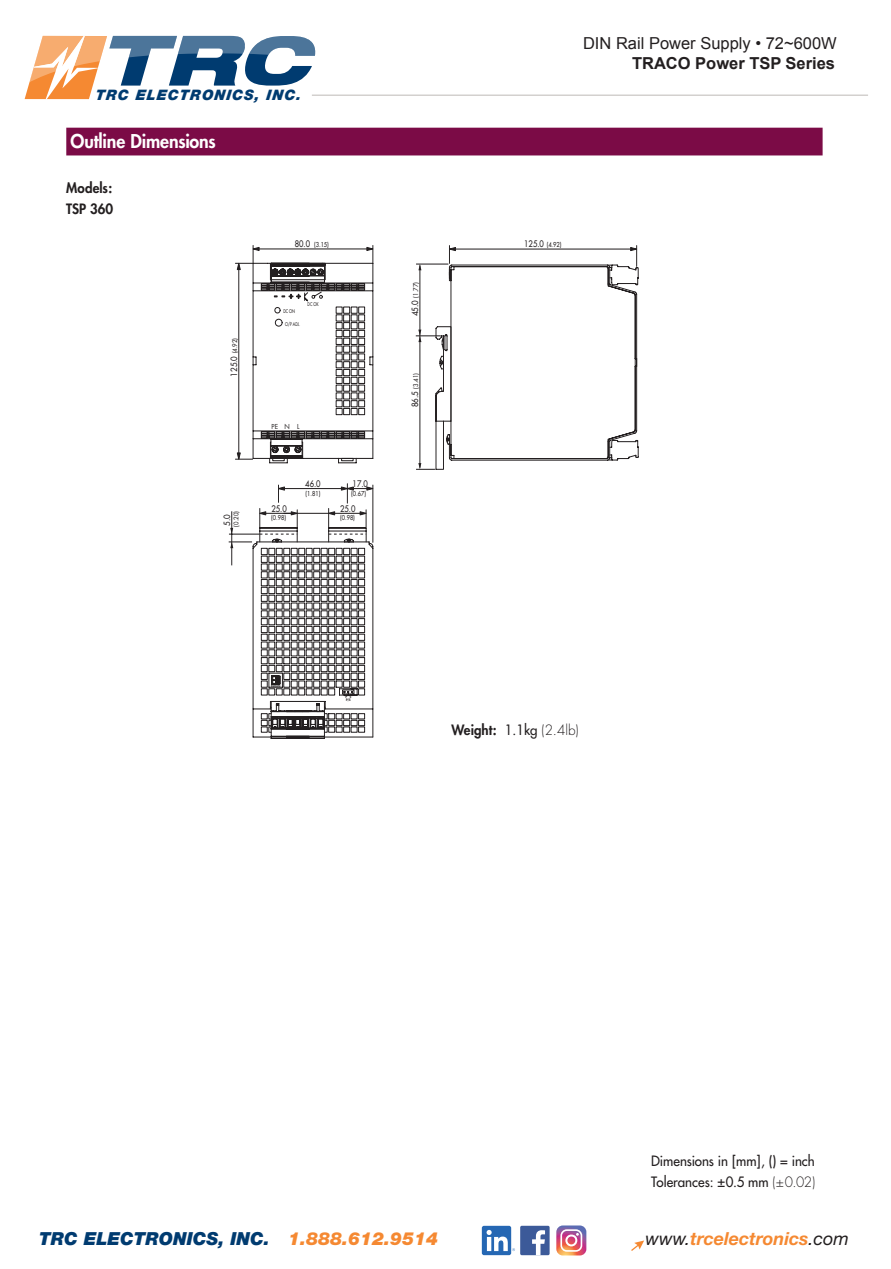
<style>
.page{position:relative;width:891px;height:1269px;background:#fff}
.page>*{position:absolute;margin:0;border:0;box-sizing:border-box;transform-origin:0 0}
.t1{font:800 18.6px "Futura";letter-spacing:-.01em;color:#fff;scale:.96 1}
.t2{font:italic 900 18px "Helvetica Neue LT Std";color:#003b70}
.t3{font:italic 700 18px "Helvetica Neue LT Std";color:#f58932}
.t4{font:16.5px "Arial";color:#231f20}
.t5{font:700 16.5px "Arial";color:#231f20}
.t6{font:italic 900 14.4px "Helvetica Neue LT Std";letter-spacing:.07em;color:#003b70}
.t7{font:13.95px/20.9px "Futura";color:#231f20;scale:.96 1}
.t8{font:800 13.95px/20.9px "Futura";color:#231f20;scale:.96 1}
.t9{font:8.85px "Futura";color:#231f20;scale:.86 1}
.t10{font:8.4px "Futura";color:#231f20;scale:.94 1}
.t11{font:6.6px "Futura";color:#231f20;scale:.86 1}
.t12{font:6.6px "Futura";color:#231f20;scale:.96 1}
.t13{font:6.3px "Futura";color:#231f20;scale:.94 1}
.t14{font:4.95px "Futura";color:#231f20;scale:.72 1}
.t15{font:700 3.3px "Futura";color:#231f20;scale:.72 1}
.s1{font-size:8.4px}
.s2{font-size:8.85px}
.s3{font-weight:400}
.s4{font-weight:300}
.s5{color:#f58932}
.s6{font-weight:400;color:#231f20}
</style>
<div class="page">
<hr style="left:312px;top:94px;width:556px;height:2px;background:#d3d0ce">
<svg style="left:24px;top:35px;width:294px;height:65px"></svg>
<svg style="left:631px;top:1240px;width:13px;height:11px"></svg>
<div style="left:520px;top:1226px;width:30px;height:29px;background:#3c5a99;border-radius:2px"></div>
<svg style="left:532px;top:1230px;width:13px;height:25px"></svg>
<div style="left:482px;top:1226px;width:29px;height:29px;background:#2567b3;border-radius:2px"></div>
<svg style="left:487px;top:1230px;width:28px;height:21px"></svg>
<svg style="left:556px;top:1225px;width:30px;height:30px"></svg>
<div style="left:66px;top:128px;width:757px;height:27px;background:#7b0b46"></div>
<hr style="left:450px;top:249px;width:185px;height:1px;background:#231f20">
<svg style="left:449px;top:246px;width:7px;height:17px"></svg>
<svg style="left:630px;top:246px;width:7px;height:17px"></svg>
<hr style="left:232px;top:511px;width:1px;height:54px;background:#231f20">
<hr style="left:229px;top:534px;width:31px;height:1px;background:#231f20">
<svg style="left:230px;top:528px;width:3px;height:6px"></svg>
<svg style="left:229px;top:542px;width:23px;height:6px"></svg>
<svg style="left:235px;top:245px;width:139px;height:215px"></svg>
<svg style="left:253px;top:264px;width:385px;height:475px"></svg>
<svg style="left:259px;top:511px;width:7px;height:4px"></svg>
<svg style="left:291px;top:511px;width:7px;height:4px"></svg>
<hr style="left:373px;top:485px;width:1px;height:57px;background:#231f20">
<svg style="left:328px;top:508px;width:7px;height:20px"></svg>
<svg style="left:360px;top:510px;width:7px;height:17px"></svg>
<hr style="left:279px;top:488px;width:91px;height:1px;background:#231f20">
<svg style="left:278px;top:485px;width:7px;height:17px"></svg>
<svg style="left:341px;top:483px;width:13px;height:21px"></svg>
<svg style="left:366px;top:486px;width:7px;height:5px"></svg>
<hr style="left:284px;top:513px;width:78px;height:1px;background:#231f20">
<svg style="left:260px;top:534px;width:37px;height:1px"></svg>
<svg style="left:329px;top:534px;width:37px;height:1px"></svg>
<p class="t6" style="left:95px;top:86px;width:209px">TRC ELECTRONICS, INC.</p>
<p class="t1" style="left:70px;top:129px;width:153px">Outline Dimensions</p>
<p class="t8" style="left:66px;top:177px;width:50px">Models:<br>TSP 360</p>
<p class="t13" style="left:231px;top:353px;width:18px;rotate:-90deg">(4.92)</p>
<p class="t10" style="left:229px;top:377px;width:23px;rotate:-90deg">125.0</p>
<p class="t10" style="left:222px;top:526px;width:14px;rotate:-90deg">5.0</p>
<p class="t13" style="left:232px;top:527px;width:18px;rotate:-90deg">(0.20)</p>
<p class="t9" style="left:295px;top:238px;width:19px">80.0</p>
<p class="t11" style="left:314px;top:241px;width:19px">(3.15)</p>
<p class="t14" style="left:308px;top:301px;width:17px">DC OK</p>
<p class="t14" style="left:283px;top:308px;width:18px">DC ON</p>
<p class="t14" style="left:285px;top:321px;width:22px">O/P ADJ.</p>
<p class="t12" style="left:272px;top:423px;width:31px">PE N L</p>
<p class="t9" style="left:271px;top:503px;width:19px">25.0</p>
<p class="t11" style="left:271px;top:514px;width:19px">(0.98)</p>
<p class="t9" style="left:305px;top:478px;width:19px">46.0</p>
<p class="t9" style="left:353px;top:478px;width:19px">17.0</p>
<p class="t11" style="left:351px;top:489px;width:19px">(0.67)</p>
<p class="t11" style="left:306px;top:489px;width:19px">(1.81)</p>
<p class="t9" style="left:340px;top:503px;width:19px">25.0</p>
<p class="t11" style="left:340px;top:514px;width:19px">(0.98)</p>
<p class="t13" style="left:412px;top:316px;width:38px;rotate:-90deg"><span class="s1">45.0</span> (1.77)</p>
<p class="t13" style="left:412px;top:407px;width:38px;rotate:-90deg"><span class="s1">86.5</span> (3.41)</p>
<p class="t4" style="left:583px;top:33px;width:255px">DIN Rail Power Supply • 72~600W</p>
<p class="t5" style="left:632px;top:52px;width:205px">TRACO Power TSP Series</p>
<p class="t11" style="left:524px;top:241px;width:45px"><span class="s2">125.0</span> (4.92)</p>
<p class="t15" style="left:271px;top:684px;width:15px">Remote</p>
<p class="t15" style="left:346px;top:694px;width:10px">P S</p>
<p class="t15" style="left:346px;top:698px;width:8px">P/S</p>
<p class="t8" style="left:451px;top:719px;width:134px">Weight: <span class="s3">1.1kg</span> <span class="s4">(2.4lb)</span></p>
<p class="t7" style="left:651px;top:1151px;width:173px">Dimensions in [mm], () = inch<br>Tolerances: ±0.5 mm <span class="s4">(±0.02)</span></p>
<p class="t2" style="left:39px;top:1227px;width:401px">TRC ELECTRONICS, INC. <span class="s5">1.888.612.9514</span></p>
<p class="t3" style="left:645px;top:1227px;width:205px"><span class="s6">www.</span>trcelectronics<span class="s6">.com</span></p>
</div>
